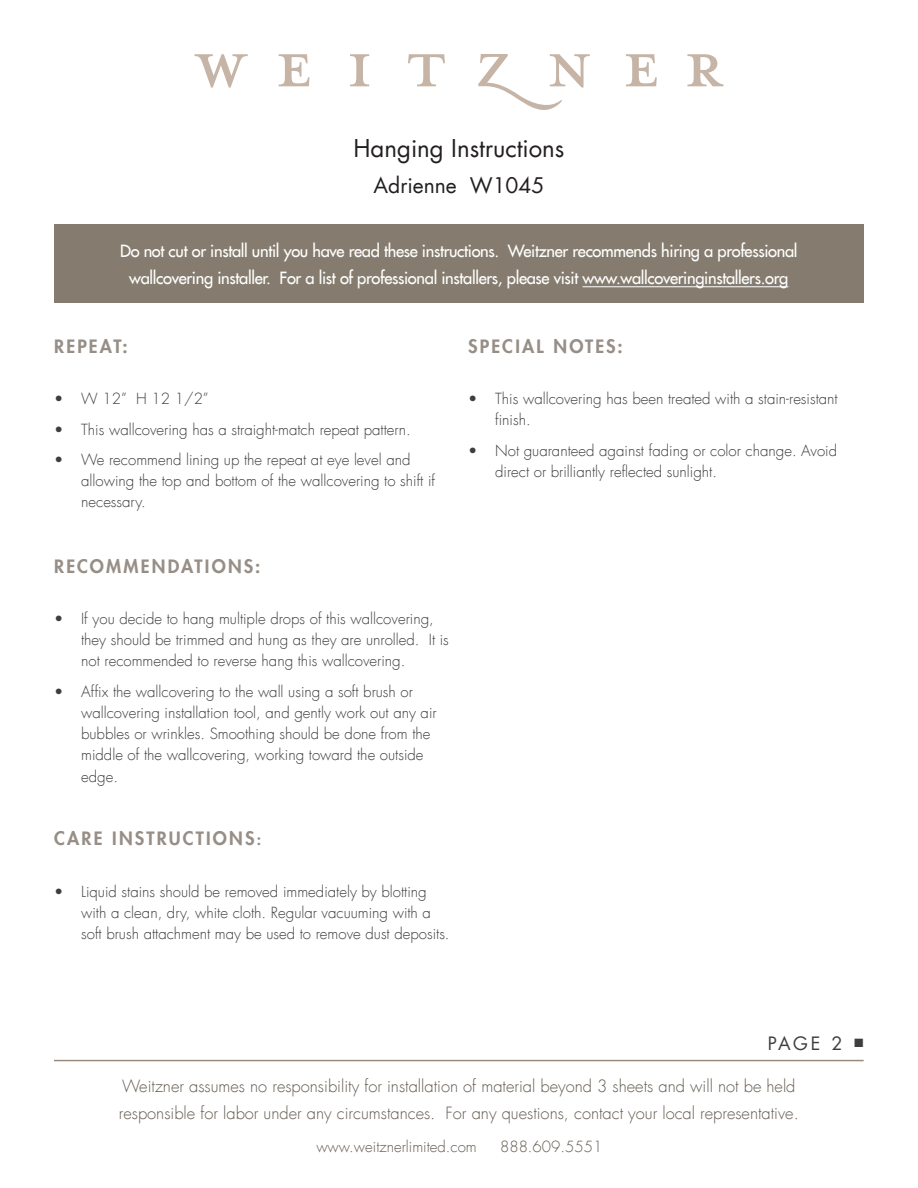
<style>
.page{position:relative;width:918px;height:1188px;background:#fff}
.page>*{position:absolute;margin:0;border:0;box-sizing:border-box;transform-origin:0 0}
.t1{font:24px "Futura LT";color:#231f20}
.t2{font:21px "Futura LT";color:#231f20}
.t3{font:800 18px "Futura LT";letter-spacing:.12em;color:#978f87}
.t4{font:18px "Futura LT";color:#3e3e3f}
.t5{font:16.5px/27px "Futura LT";letter-spacing:-.02em;color:#fff;text-align:center}
.t6{font:300 16.5px/27px "Futura LT";color:#645c52}
.t7{font:300 15px/21px "Futura LT";color:#3e3e3f}
.t8{font:300 15px "Futura LT";color:#645c52}
.s1{font-size:15px}
</style>
<div class="page">
<svg style="left:195px;top:54px;width:53px;height:34px"></svg>
<svg style="left:279px;top:54px;width:30px;height:32px"></svg>
<svg style="left:350px;top:54px;width:19px;height:32px"></svg>
<svg style="left:408px;top:54px;width:37px;height:32px"></svg>
<svg style="left:626px;top:54px;width:31px;height:32px"></svg>
<svg style="left:687px;top:54px;width:36px;height:32px"></svg>
<svg style="left:478px;top:54px;width:112px;height:56px"></svg>
<div style="left:54px;top:224px;width:810px;height:79px;background:#857c6f"></div>
<hr style="left:583px;top:287px;width:205px;height:1px;background:#fff">
<hr style="left:54px;top:1060px;width:810px;height:1px;background:#988a7c">
<h1 class="t1" style="left:353px;top:133px;width:213px">Hanging Instructions</h1>
<h2 class="t2" style="left:374px;top:172px;width:172px">Adrienne W1045</h2>
<p class="t5" style="left:120px;top:237px;width:679px">Do not cut or install until you have read these instructions. Weitzner recommends hiring a professional wallcovering installer. For a list of professional installers, please visit www.wallcoveringinstallers.org</p>
<p class="t3" style="left:54px;top:334px;width:75px">REPEAT:</p>
<p class="t7" style="left:54px;top:389px;width:156px">• W 12” H 12 1/2”</p>
<p class="t7" style="left:54px;top:419px;width:358px">• This wallcovering has a straight-match repeat pattern.</p>
<p class="t7" style="left:81px;top:450px;width:355px;text-indent:-27px">• We recommend lining up the repeat at eye level and allowing the top and bottom of the wallcovering to shift if necessary.</p>
<p class="t3" style="left:54px;top:554px;width:208px">RECOMMENDATIONS:</p>
<p class="t7" style="left:81px;top:609px;width:369px;text-indent:-27px">• If you decide to hang multiple drops of this wallcovering, they should be trimmed and hung as they are unrolled. It is not recommended to reverse hang this wallcovering.</p>
<p class="t7" style="left:81px;top:681px;width:357px;text-indent:-27px">• Affix the wallcovering to the wall using a soft brush or wallcovering installation tool, and gently work out any air bubbles or wrinkles. Smoothing should be done from the middle of the wallcovering, working toward the outside</p>
<p class="t7" style="left:81px;top:767px;width:38px">edge.</p>
<p class="t3" style="left:54px;top:827px;width:208px">CARE INSTRUCTIONS<span class="s1">:</span></p>
<p class="t7" style="left:81px;top:881px;width:370px;text-indent:-27px">• Liquid stains should be removed immediately by blotting with a clean, dry, white cloth. Regular vacuuming with a soft brush attachment may be used to remove dust deposits.</p>
<p class="t3" style="left:468px;top:334px;width:156px">SPECIAL NOTES:</p>
<p class="t7" style="left:495px;top:389px;width:344px;text-indent:-27px">• This wallcovering has been treated with a stain-resistant finish.</p>
<p class="t7" style="left:495px;top:440px;width:344px;text-indent:-27px">• Not guaranteed against fading or color change. Avoid direct or brilliantly reflected sunlight.</p>
<p class="t4" style="left:768px;top:1032px;width:98px">PAGE 2 <sup>■</sup></p>
<p class="t6" style="left:119px;top:1073px;width:681px">Weitzner assumes no responsibility for installation of material beyond 3 sheets and will not be held responsible for labor under any circumstances. For any questions, contact your local representative.</p>
<p class="t8" style="left:316px;top:1137px;width:162px">www.weitznerlimited.com</p>
<p class="t8" style="left:500px;top:1137px;width:104px">888.609.5551</p>
</div>
